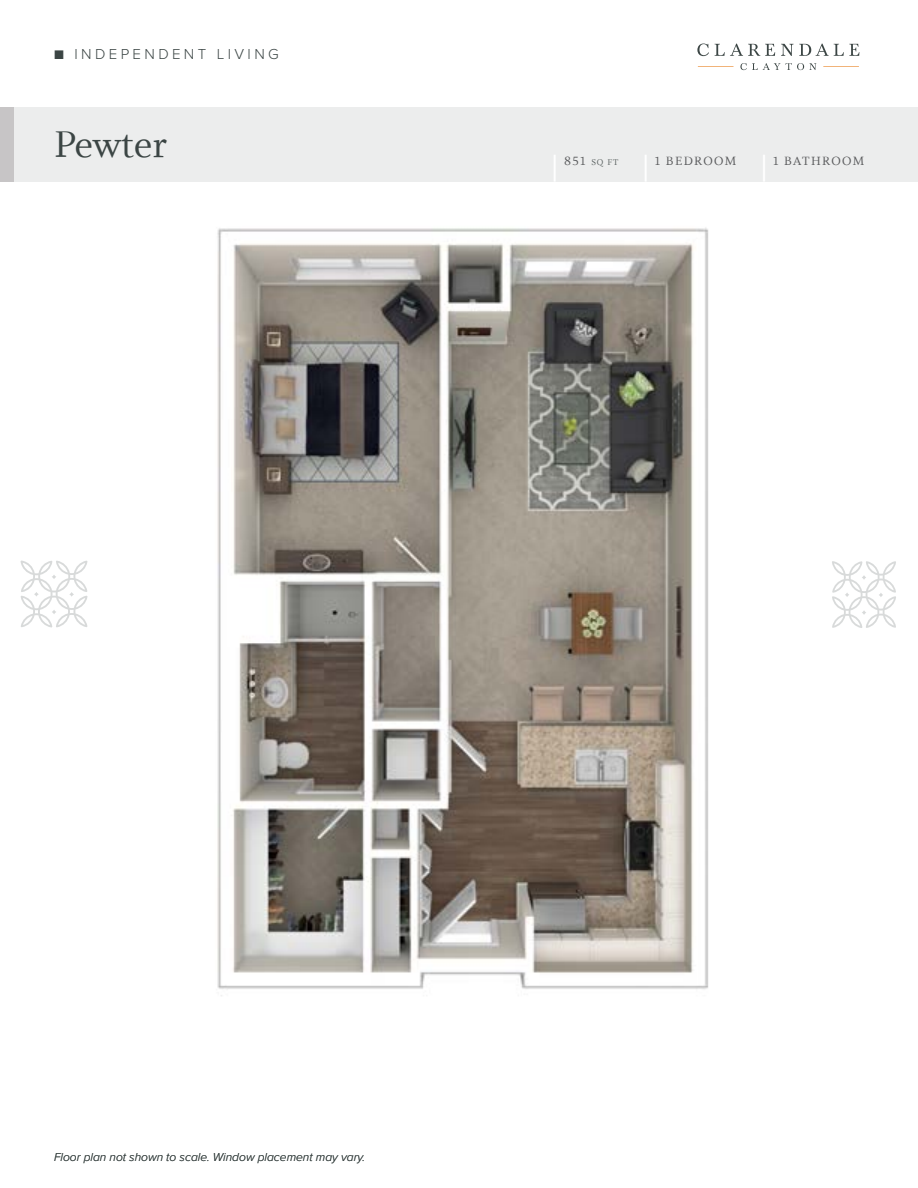
<style>
.page{position:relative;width:918px;height:1188px;background:#fff}
.page>*{position:absolute;margin:0;border:0;box-sizing:border-box;transform-origin:0 0}
.t1{font:42px "Whitman Roman LF";color:#3b4544}
.t2{font:300 15px "Proxima Nova";letter-spacing:.225em;color:#3b4544}
.t3{font:13.5px "Whitman Roman LF";letter-spacing:.1em;color:#58595b}
.t4{font:italic 300 12px "Proxima Nova";color:#3b4544}
.t5{font:9.45px "Whitman Roman LF";color:#59605f}
.s1{font-size:13.5px;color:#58595b}
</style>
<div class="page">
<hr style="left:823px;top:66px;width:36px;height:1px;background:#ee9f55">
<hr style="left:698px;top:66px;width:36px;height:1px;background:#ee9f55">
<svg style="left:740px;top:63px;width:76px;height:7px"></svg>
<svg style="left:697px;top:44px;width:12px;height:12px"></svg>
<svg style="left:715px;top:44px;width:60px;height:12px"></svg>
<svg style="left:781px;top:44px;width:78px;height:12px"></svg>
<div style="left:0;top:108px;width:918px;height:74px;background:#eceded"></div>
<svg style="left:832px;top:561px;width:64px;height:67px"></svg>
<svg style="left:21px;top:561px;width:67px;height:66px"></svg>
<img style="left:217px;top:227px;width:492px;height:769px">
<div style="left:0;top:108px;width:14px;height:74px;background:#c7c5c6"></div>
<div style="left:587px;top:262px;width:26px;height:6px;background:#fff"></div>
<p class="t2" style="left:54px;top:43px;width:226px">■ INDEPENDENT LIVING</p>
<h1 class="t1" style="left:54px;top:121px;width:115px">Pewter</h1>
<p class="t5" style="left:564px;top:157px;width:56px"><span class="s1">851</span> SQ FT</p>
<p class="t3" style="left:655px;top:153px;width:83px">1 BEDROOM</p>
<p class="t3" style="left:773px;top:153px;width:93px">1 BATHROOM</p>
<p class="t4" style="left:54px;top:1149px;width:313px">Floor plan not shown to scale. Window placement may vary.</p>
</div>
